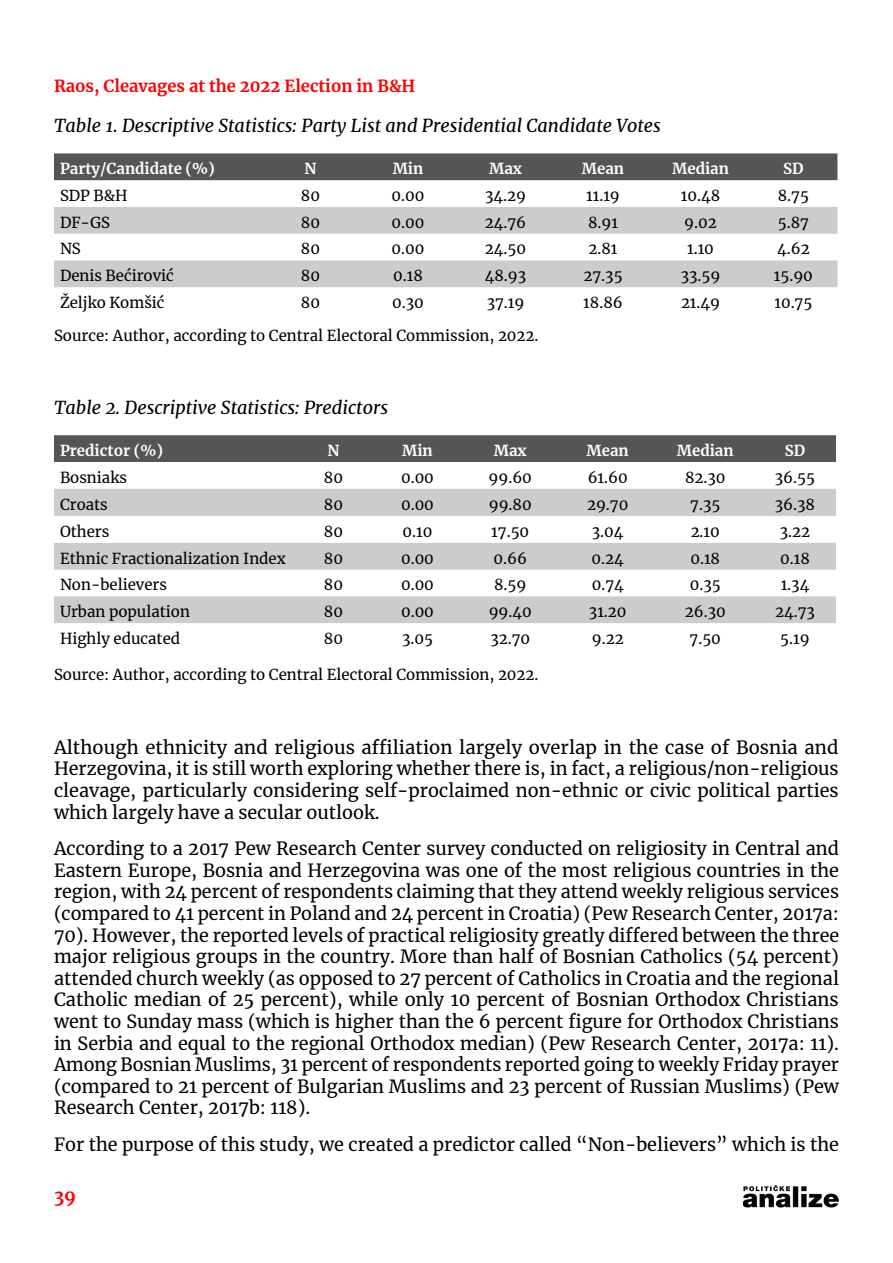
<style>
.page{position:relative;width:893px;height:1263px;background:#fff}
.page>*{position:absolute;margin:0;border:0;box-sizing:border-box;transform-origin:0 0}
.t1{font:18px/21.6px "Merriweather";color:#000;text-align:justify}
.t2{font:italic 18px "Merriweather";color:#000}
.t3{font:700 18px "Merriweather";color:#f00}
.t4{font:700 16.5px "Merriweather";color:#f00}
.t5{font:15px "Merriweather";color:#000}
.t6{font:700 15px "Merriweather";color:#fff}
</style>
<div class="page">
<div style="left:54px;top:153px;width:783px;height:27px;background:#555"></div>
<svg style="left:54px;top:207px;width:783px;height:80px;fill:#ccc"></svg>
<div style="left:54px;top:435px;width:782px;height:27px;background:#555"></div>
<svg style="left:54px;top:489px;width:782px;height:134px;fill:#ccc"></svg>
<img style="left:743px;top:1185px;width:96px;height:23px">
<p class="t4" style="left:54px;top:74px;width:363px">Raos, Cleavages at the 2022 Election in B&amp;H</p>
<p class="t2" style="left:54px;top:114px;width:608px">Table 1. Descriptive Statistics: Party List and Presidential Candidate Votes</p>
<p class="t6" style="left:60px;top:158px;width:156px">Party/Candidate (%)</p>
<p class="t6" style="left:304px;top:158px;width:14px">N</p>
<p class="t6" style="left:393px;top:158px;width:32px">Min</p>
<p class="t6" style="left:489px;top:158px;width:34px">Max</p>
<p class="t6" style="left:582px;top:158px;width:44px">Mean</p>
<p class="t6" style="left:672px;top:158px;width:58px">Median</p>
<p class="t6" style="left:783px;top:158px;width:22px">SD</p>
<p class="t5" style="left:60px;top:185px;width:69px">SDP B&amp;H</p>
<p class="t5" style="left:301px;top:185px;width:21px">80</p>
<p class="t5" style="left:392px;top:185px;width:34px">0.00</p>
<p class="t5" style="left:485px;top:185px;width:42px">34.29</p>
<p class="t5" style="left:586px;top:185px;width:35px">11.19</p>
<p class="t5" style="left:681px;top:185px;width:41px">10.48</p>
<p class="t5" style="left:778px;top:185px;width:33px">8.75</p>
<p class="t5" style="left:60px;top:212px;width:52px">DF-GS</p>
<p class="t5" style="left:301px;top:212px;width:21px">80</p>
<p class="t5" style="left:392px;top:212px;width:34px">0.00</p>
<p class="t5" style="left:485px;top:212px;width:43px">24.76</p>
<p class="t5" style="left:588px;top:212px;width:31px">8.91</p>
<p class="t5" style="left:684px;top:212px;width:34px">9.02</p>
<p class="t5" style="left:778px;top:212px;width:33px">5.87</p>
<p class="t5" style="left:60px;top:239px;width:22px">NS</p>
<p class="t5" style="left:301px;top:239px;width:21px">80</p>
<p class="t5" style="left:392px;top:239px;width:34px">0.00</p>
<p class="t5" style="left:485px;top:239px;width:43px">24.50</p>
<p class="t5" style="left:588px;top:239px;width:31px">2.81</p>
<p class="t5" style="left:687px;top:239px;width:28px">1.10</p>
<p class="t5" style="left:777px;top:239px;width:34px">4.62</p>
<p class="t5" style="left:60px;top:265px;width:115px">Denis Bećirović</p>
<p class="t5" style="left:301px;top:265px;width:21px">80</p>
<p class="t5" style="left:393px;top:265px;width:31px">0.18</p>
<p class="t5" style="left:485px;top:265px;width:43px">48.93</p>
<p class="t5" style="left:583px;top:265px;width:41px">27.35</p>
<p class="t5" style="left:681px;top:265px;width:41px">33.59</p>
<p class="t5" style="left:774px;top:265px;width:41px">15.90</p>
<p class="t5" style="left:60px;top:292px;width:106px">Željko Komšić</p>
<p class="t5" style="left:301px;top:292px;width:21px">80</p>
<p class="t5" style="left:392px;top:292px;width:33px">0.30</p>
<p class="t5" style="left:487px;top:292px;width:39px">37.19</p>
<p class="t5" style="left:583px;top:292px;width:41px">18.86</p>
<p class="t5" style="left:681px;top:292px;width:41px">21.49</p>
<p class="t5" style="left:774px;top:292px;width:39px">10.75</p>
<p class="t5" style="left:54px;top:325px;width:486px">Source: Author, according to Central Electoral Commission, 2022.</p>
<p class="t2" style="left:54px;top:395px;width:336px">Table 2. Descriptive Statistics: Predictors</p>
<p class="t6" style="left:60px;top:440px;width:104px">Predictor (%)</p>
<p class="t6" style="left:327px;top:440px;width:14px">N</p>
<p class="t6" style="left:402px;top:440px;width:32px">Min</p>
<p class="t6" style="left:494px;top:440px;width:34px">Max</p>
<p class="t6" style="left:587px;top:440px;width:44px">Mean</p>
<p class="t6" style="left:677px;top:440px;width:58px">Median</p>
<p class="t6" style="left:785px;top:440px;width:22px">SD</p>
<p class="t5" style="left:60px;top:467px;width:68px">Bosniaks</p>
<p class="t5" style="left:324px;top:467px;width:21px">80</p>
<p class="t5" style="left:401px;top:467px;width:34px">0.00</p>
<p class="t5" style="left:489px;top:467px;width:45px">99.60</p>
<p class="t5" style="left:588px;top:467px;width:42px">61.60</p>
<p class="t5" style="left:685px;top:467px;width:42px">82.30</p>
<p class="t5" style="left:775px;top:467px;width:42px">36.55</p>
<p class="t5" style="left:60px;top:494px;width:49px">Croats</p>
<p class="t5" style="left:324px;top:494px;width:21px">80</p>
<p class="t5" style="left:401px;top:494px;width:34px">0.00</p>
<p class="t5" style="left:489px;top:494px;width:44px">99.80</p>
<p class="t5" style="left:587px;top:494px;width:43px">29.70</p>
<p class="t5" style="left:690px;top:494px;width:32px">7.35</p>
<p class="t5" style="left:775px;top:494px;width:42px">36.38</p>
<p class="t5" style="left:60px;top:521px;width:51px">Others</p>
<p class="t5" style="left:324px;top:521px;width:21px">80</p>
<p class="t5" style="left:403px;top:521px;width:31px">0.10</p>
<p class="t5" style="left:491px;top:521px;width:39px">17.50</p>
<p class="t5" style="left:592px;top:521px;width:33px">3.04</p>
<p class="t5" style="left:691px;top:521px;width:31px">2.10</p>
<p class="t5" style="left:780px;top:521px;width:32px">3.22</p>
<p class="t5" style="left:60px;top:548px;width:227px">Ethnic Fractionalization Index</p>
<p class="t5" style="left:324px;top:548px;width:21px">80</p>
<p class="t5" style="left:401px;top:548px;width:34px">0.00</p>
<p class="t5" style="left:493px;top:548px;width:35px">0.66</p>
<p class="t5" style="left:592px;top:548px;width:34px">0.24</p>
<p class="t5" style="left:690px;top:548px;width:31px">0.18</p>
<p class="t5" style="left:780px;top:548px;width:31px">0.18</p>
<p class="t5" style="left:60px;top:574px;width:109px">Non-believers</p>
<p class="t5" style="left:324px;top:574px;width:21px">80</p>
<p class="t5" style="left:401px;top:574px;width:34px">0.00</p>
<p class="t5" style="left:494px;top:574px;width:34px">8.59</p>
<p class="t5" style="left:592px;top:574px;width:34px">0.74</p>
<p class="t5" style="left:690px;top:574px;width:32px">0.35</p>
<p class="t5" style="left:781px;top:574px;width:30px">1.34</p>
<p class="t5" style="left:60px;top:601px;width:132px">Urban population</p>
<p class="t5" style="left:324px;top:601px;width:21px">80</p>
<p class="t5" style="left:401px;top:601px;width:34px">0.00</p>
<p class="t5" style="left:489px;top:601px;width:45px">99.40</p>
<p class="t5" style="left:589px;top:601px;width:39px">31.20</p>
<p class="t5" style="left:685px;top:601px;width:42px">26.30</p>
<p class="t5" style="left:775px;top:601px;width:41px">24.73</p>
<p class="t5" style="left:60px;top:628px;width:122px">Highly educated</p>
<p class="t5" style="left:324px;top:628px;width:21px">80</p>
<p class="t5" style="left:402px;top:628px;width:32px">3.05</p>
<p class="t5" style="left:490px;top:628px;width:41px">32.70</p>
<p class="t5" style="left:592px;top:628px;width:33px">9.22</p>
<p class="t5" style="left:690px;top:628px;width:33px">7.50</p>
<p class="t5" style="left:780px;top:628px;width:31px">5.19</p>
<p class="t5" style="left:54px;top:665px;width:486px">Source: Author, according to Central Electoral Commission, 2022.</p>
<p class="t1" style="left:54px;top:736px;width:786px">Although ethnicity and religious affiliation largely overlap in the case of Bosnia and Herzegovina, it is still worth exploring whether there is, in fact, a religious/non-religious cleavage, particularly considering self-proclaimed non-ethnic or civic political parties which largely have a secular outlook.</p>
<p class="t1" style="left:54px;top:837px;width:787px">According to a 2017 Pew Research Center survey conducted on religiosity in Central and Eastern Europe, Bosnia and Herzegovina was one of the most religious countries in the region, with 24 percent of respondents claiming that they attend weekly religious services (compared to 41 percent in Poland and 24 percent in Croatia) (Pew Research Center, 2017a:<br>70). However, the reported levels of practical religiosity greatly differed between the three major religious groups in the country. More than half of Bosnian Catholics (54 percent) attended church weekly (as opposed to 27 percent of Catholics in Croatia and the regional Catholic median of 25 percent), while only 10 percent of Bosnian Orthodox Christians went to Sunday mass (which is higher than the 6 percent figure for Orthodox Christians in Serbia and equal to the regional Orthodox median) (Pew Research Center, 2017a: 11).<br>Among Bosnian Muslims, 31 percent of respondents reported going to weekly Friday prayer (compared to 21 percent of Bulgarian Muslims and 23 percent of Russian Muslims) (Pew Research Center, 2017b: 118).</p>
<p class="t1" style="left:54px;top:1133px;width:786px">For the purpose of this study, we created a predictor called “Non-believers” which is the</p>
<p class="t3" style="left:54px;top:1184px;width:24px">39</p>
</div>
